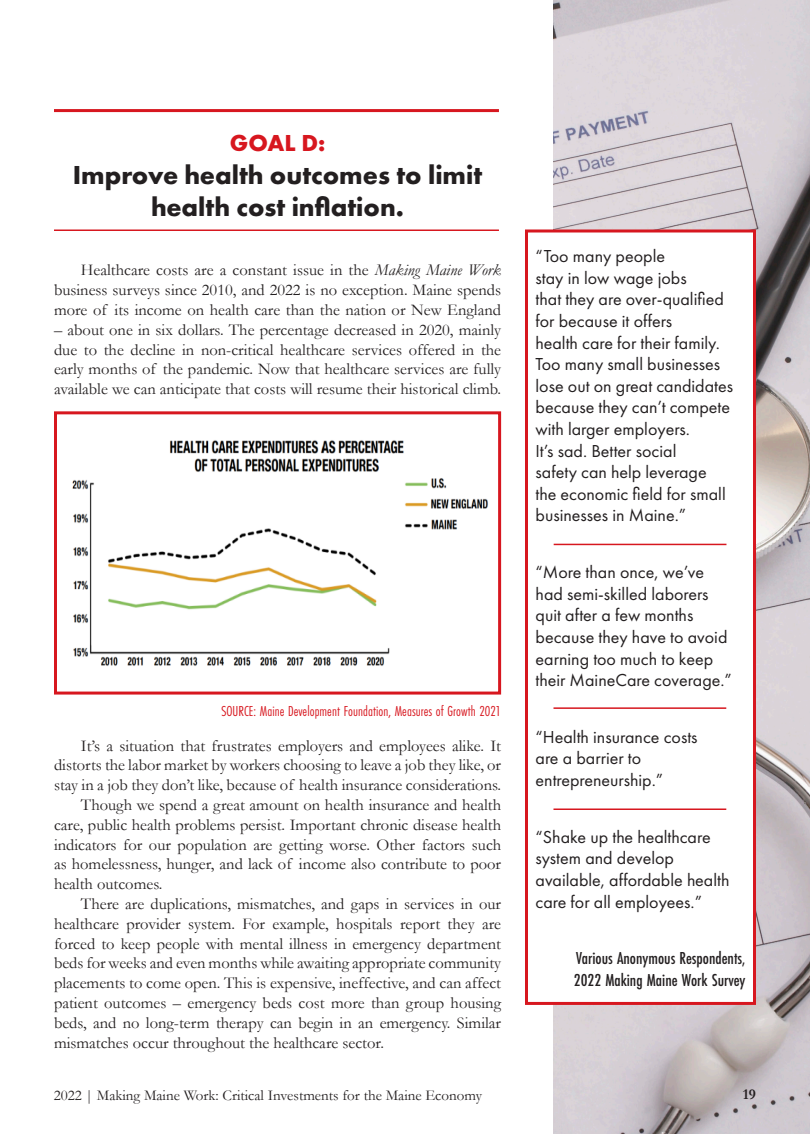
<style>
.page{position:relative;width:810px;height:1134px;background:#fff}
.page>*{position:absolute;margin:0;border:0;box-sizing:border-box;transform-origin:0 0}
.t1{font:700 27px/32.4px "Futura PT";color:#231f20;text-align:center}
.t2{font:700 24px "Futura PT";color:#d7171f}
.t3{font:18px/21.6px "Futura PT";color:#231f20}
.t4{font:500 18px/21.6px "Futura PT Cond";color:#231f20}
.List_Paragraph{font:16.5px/19.8px "Garamond";color:#231f20;text-align:justify}
.t5{font:15px "Garamond";color:#231f20}
.t6{font:15px "Futura PT Cond";letter-spacing:.005em;color:#d7171f}
.t7{font:700 15px "Garamond";color:#231f20}
.s1{font-style:italic}
</style>
<div class="page">
<img style="left:553px;top:0;width:257px;height:1134px">
<hr style="left:54px;top:109px;width:445px;height:3px;background:#d7171f">
<img style="left:72px;top:440px;width:416px;height:226px">
<div style="left:54px;top:411px;width:447px;height:284px;border:3px solid #d7171f"></div>
<hr style="left:54px;top:230px;width:445px;height:1px;background:#d7171f">
<div style="left:526px;top:231px;width:228px;height:772px;background:#fff"></div>
<div style="left:525px;top:230px;width:231px;height:775px;border:3px solid #d7171f"></div>
<hr style="left:554px;top:544px;width:172px;height:1px;background:#d7171f">
<hr style="left:554px;top:808px;width:172px;height:2px;background:#d7171f">
<hr style="left:554px;top:707px;width:172px;height:2px;background:#d7171f">
<p class="t2" style="left:230px;top:128px;width:97px">GOAL D:</p>
<p class="t1" style="left:73px;top:158px;width:411px">Improve health outcomes to limit health cost inflation.</p>
<p class="List_Paragraph" style="left:54px;top:260px;width:449px;text-indent:27px">Healthcare costs are a constant issue in the <span class="s1">Making Maine Work </span>business surveys since 2010, and 2022 is no exception. Maine spends more of its income on health care than the nation or New England</p>
<p class="List_Paragraph" style="left:54px;top:319px;width:449px">– about one in six dollars. The percentage decreased in 2020, mainly due to the decline in non-critical healthcare services offered in the early months of the pandemic. Now that healthcare services are fully available we can anticipate that costs will resume their historical climb.</p>
<p class="t6" style="left:222px;top:702px;width:281px">SOURCE: Maine Development Foundation, Measures of Growth 2021</p>
<p class="List_Paragraph" style="left:54px;top:735px;width:449px;text-indent:27px">It’s a situation that frustrates employers and employees alike. It distorts the labor market by workers choosing to leave a job they like, or stay in a job they don’t like, because of health insurance considerations.</p>
<p class="List_Paragraph" style="left:54px;top:794px;width:449px;text-indent:27px">Though we spend a great amount on health insurance and health care, public health problems persist. Important chronic disease health indicators for our population are getting worse. Other factors such as homelessness, hunger, and lack of income also contribute to poor health outcomes.</p>
<p class="List_Paragraph" style="left:54px;top:893px;width:449px;text-indent:27px">There are duplications, mismatches, and gaps in services in our healthcare provider system. For example, hospitals report they are forced to keep people with mental illness in emergency department beds for weeks and even months while awaiting appropriate community placements to come open. This is expensive, ineffective, and can affect patient outcomes – emergency beds cost more than group housing beds, and no long-term therapy can begin in an emergency. Similar mismatches occur throughout the healthcare sector.</p>
<p class="t3" style="left:536px;top:245px;width:199px">“Too many people<br>stay in low wage jobs<br>that they are over-qualified for because it offers<br>health care for their family.<br>Too many small businesses lose out on great candidates because they can’t compete with larger employers.<br>It’s sad. Better social<br>safety can help leverage<br>the economic field for small businesses in Maine.”</p>
<p class="t3" style="left:536px;top:561px;width:198px">“More than once, we’ve had semi-skilled laborers quit after a few months because they have to avoid earning too much to keep their MaineCare coverage.”</p>
<p class="t3" style="left:536px;top:726px;width:164px">“Health insurance costs are a barrier to entrepreneurship.”</p>
<p class="t3" style="left:536px;top:826px;width:195px">“Shake up the healthcare system and develop available, affordable health care for all employees.”</p>
<p class="t4" style="left:574px;top:947px;width:173px">Various Anonymous Respondents,<br>2022 Making Maine Work Survey</p>
<p class="t5" style="left:54px;top:1085px;width:430px">2022 | Making Maine Work: Critical Investments for the Maine Economy</p>
<p class="t7" style="left:743px;top:1084px;width:14px">19</p>
</div>
